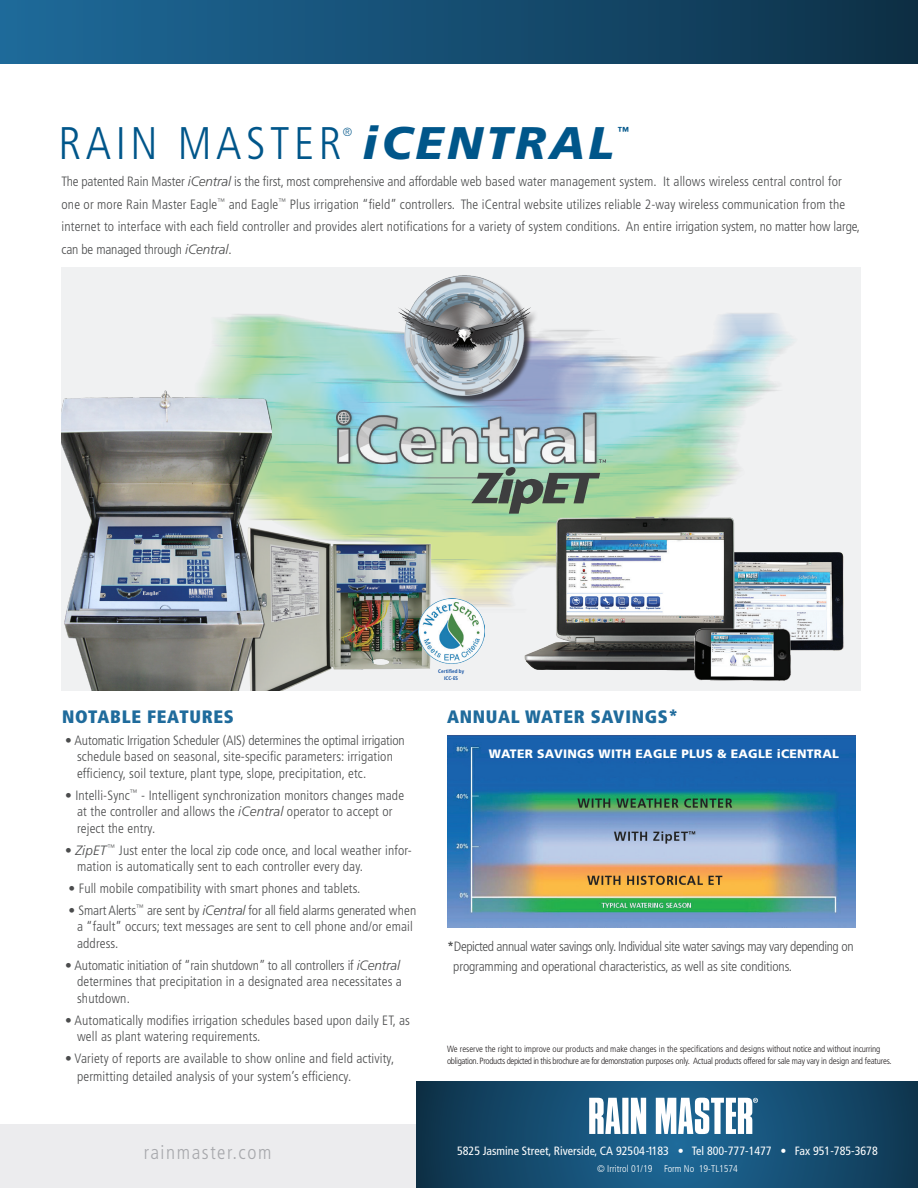
<style>
.page{position:relative;width:918px;height:1188px;background:#fff}
.page>*{position:absolute;margin:0;border:0;box-sizing:border-box;transform-origin:0 0}
.t1{font:300 condensed 45.6px "Frutiger";letter-spacing:.1em;color:#00568a}
.t2{font:italic 900 45.6px "Frutiger";letter-spacing:.08em;color:#00568a}
.t3{font:300 condensed 19.5px "Frutiger";letter-spacing:.08em;color:#a8a9ad}
.Left_Column_Small_He{font:900 condensed 18px "Frutiger";letter-spacing:.04em;color:#1f6b9c}
.bullets{font:300 condensed 13.5px/16.5px "Frutiger";letter-spacing:.01em;color:#4b4c4d}
.bullets-2{font:300 condensed 13.5px/19.5px "Frutiger";letter-spacing:-.03em;color:#4b4c4d}
.t4{font:900 12.15px "Frutiger";letter-spacing:.02em;color:#fff}
.t5{font:condensed 12px "Frutiger";color:#fff}
.t6{font:300 condensed 11.85px "Frutiger";color:#00568a}
.t7{font:900 condensed 11.55px "Frutiger";color:#00568a}
.t8{font:300 condensed 9.75px "Frutiger";color:#fff}
.t9{font:300 condensed 9px/12px "Frutiger";letter-spacing:-.02em;color:#231f20}
.Red_Sub_Head{font:700 condensed 5.1px/6.9px "Frutiger";letter-spacing:.015em;color:#0d4da1;text-align:center}
.s1{font-style:italic;font-stretch:normal}
.s2{color:#fff}
.s3{font-weight:700}
</style>
<div class="page">
<div style="left:0;top:1124px;width:421px;height:64px;background:#ececee"></div>
<div style="left:0;top:0;width:918px;height:64px;background:linear-gradient(to right,#1e6a9a,#0d3147)"></div>
<svg style="left:417px;top:1081px;width:501px;height:107px;background:#154b6e"></svg>
<svg style="left:589px;top:1098px;width:169px;height:36px"></svg>
<div style="left:62px;top:267px;width:799px;height:424px;background:#f0f1f2"></div>
<img style="left:213px;top:313px;width:581px;height:294px">
<div style="left:401px;top:277px;width:138px;height:128px;background:#231f20;opacity:.75"></div>
<img style="left:395px;top:275px;width:138px;height:133px">
<img style="left:250px;top:525px;width:200px;height:166px">
<img style="left:521px;top:502px;width:323px;height:179px">
<img style="left:418px;top:599px;width:67px;height:65px">
<img style="left:447px;top:735px;width:408px;height:193px">
<img style="left:62px;top:354px;width:210px;height:336px">
<svg style="left:471px;top:467px;width:129px;height:47px;background:#7e9b80"></svg>
<img style="left:336px;top:408px;width:271px;height:57px">
<p class="t1" style="left:59px;top:118px;width:285px">RAIN MASTER</p>
<p class="t6" style="left:343px;top:125px;width:11px">®</p>
<p class="t2" style="left:363px;top:116px;width:253px">iCENTRAL</p>
<p class="t7" style="left:618px;top:124px;width:13px">™</p>
<p class="bullets" style="left:62px;top:170px;width:800px;line-height:22.5px">The patented Rain Master <span class="s1">iCentral</span> is the first, most comprehensive and affordable web based water management system. It allows wireless central control for one or more Rain Master Eagle<sup>™</sup> and Eagle<sup>™</sup> Plus irrigation “field” controllers. The iCentral website utilizes reliable 2-way wireless communication from the internet to interface with each field controller and provides alert notifications for a variety of system conditions. An entire irrigation system, no matter how large, can be managed through <span class="s1">iCentral</span>.</p>
<p class="Left_Column_Small_He" style="left:62px;top:706px;width:228px">NOTABLE FEATURES<span class="s2">TURES</span></p>
<p class="bullets" style="left:77px;top:732px;width:329px;text-indent:-12px">• Automatic Irrigation Scheduler (AIS) determines the optimal irrigation schedule based on seasonal, site-specific parameters: irrigation efficiency, soil texture, plant type, slope, precipitation, etc.</p>
<p class="bullets" style="left:77px;top:787px;width:328px;text-indent:-12px">• Intelli-Sync<sup>™</sup> - Intelligent synchronization monitors changes made at the controller and allows the <span class="s1">iCentral</span> operator to accept or reject the entry.</p>
<p class="bullets" style="left:77px;top:842px;width:336px;text-indent:-12px">• <span class="s1">ZipET</span><sup>™</sup> Just enter the local zip code once, and local weather infor&shy;mation is automatically sent to each controller every day.</p>
<p class="bullets" style="left:68px;top:880px;width:293px">• Full mobile compatibility with smart phones and tablets.</p>
<p class="bullets" style="left:77px;top:902px;width:341px;text-indent:-9px">• Smart Alerts<sup>™</sup> are sent by <span class="s1">iCentral</span> for all field alarms generated when a “fault” occurs; text messages are sent to cell phone and/or email address.</p>
<p class="bullets" style="left:77px;top:957px;width:326px;text-indent:-12px">• Automatic initiation of “rain shutdown” to all controllers if <span class="s1">iCentral </span>determines that precipitation in a designated area necessitates a shutdown.</p>
<p class="bullets" style="left:77px;top:1012px;width:334px;text-indent:-12px">• Automatically modifies irrigation schedules based upon daily ET, as well as plant watering requirements.</p>
<p class="bullets" style="left:77px;top:1050px;width:319px;line-height:18px;text-indent:-12px">• Variety of reports are available to show online and field activity, permitting detailed analysis of your system’s efficiency.</p>
<p class="Red_Sub_Head" style="left:438px;top:668px;width:27px">Certified by<br>ICC-ES</p>
<p class="Left_Column_Small_He" style="left:447px;top:706px;width:233px">ANNUAL WATER SAVINGS*</p>
<p class="t4" style="left:489px;top:746px;width:352px">WATER SAVINGS WITH EAGLE PLUS &amp; EAGLE iCENTRAL</p>
<p class="bullets-2" style="left:453px;top:937px;width:402px;text-indent:-6px"><span class="s3">*</span>Depicted annual water savings only. Individual site water savings may vary depending on programming and operational characteristics, as well as site conditions.</p>
<p class="t9" style="left:447px;top:1043px;width:446px">We reserve the right to improve our products and make changes in the specifications and designs without notice and without incurring obligation. Products depicted in this brochure are for demonstration purposes only. Actual products offered for sale may vary in design and features.</p>
<p class="t3" style="left:144px;top:1142px;width:129px">rainmaster.com</p>
<p class="t5" style="left:457px;top:1144px;width:422px">5825 Jasmine Street, Riverside, CA 92504-1183 • Tel 800-777-1477 • Fax 951-785-3678</p>
<p class="t8" style="left:597px;top:1163px;width:142px">© Irritrol 01/19 Form No 19-TL1574</p>
</div>
